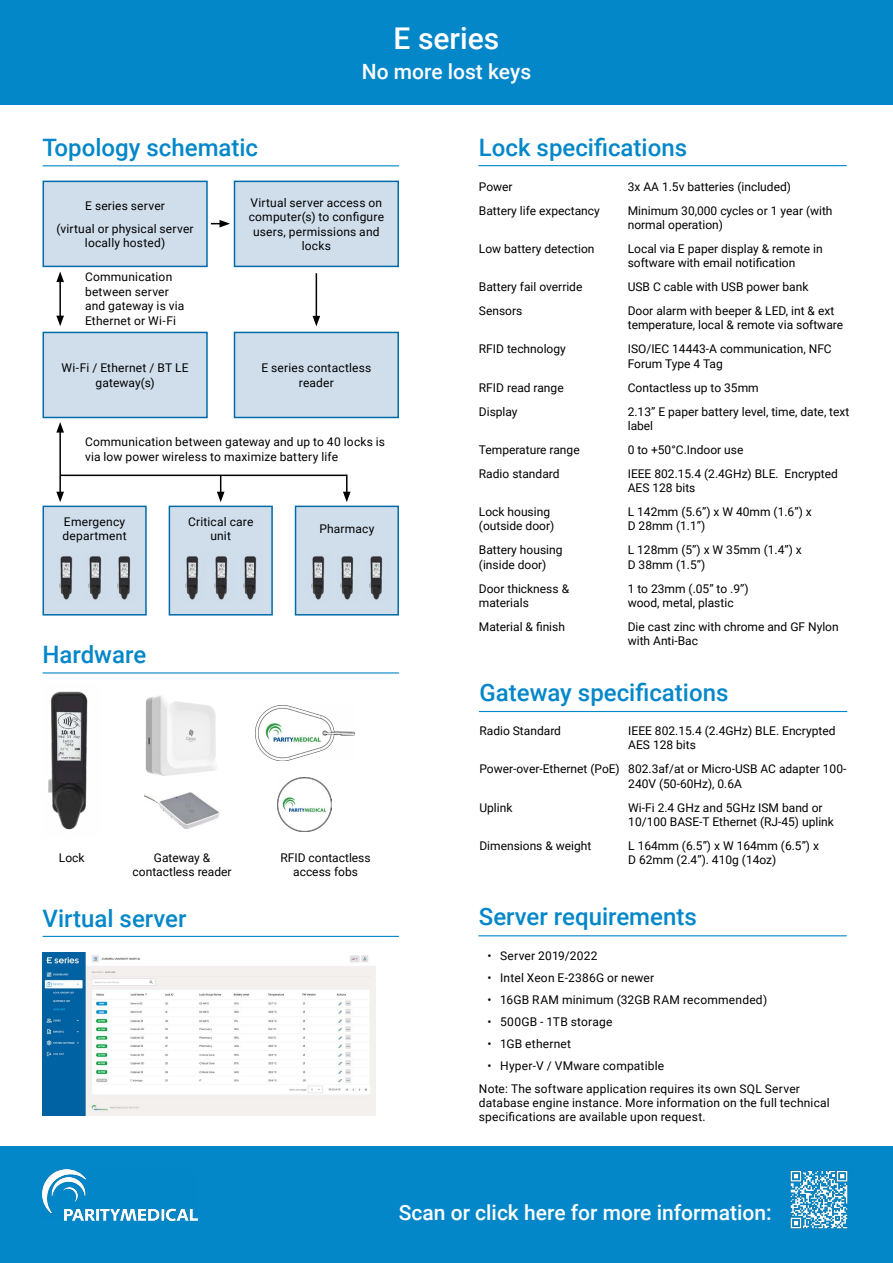
<style>
.page{position:relative;width:893px;height:1263px;background:#fff}
.page>*{position:absolute;margin:0;border:0;box-sizing:border-box;transform-origin:0 0}
.t1{font:500 30px "Roboto";color:#fff}
.t2{font:500 24px "Roboto";color:#0387c9}
.t3{font:500 21px "Roboto";color:#fff}
.t4{font:12px/14.4px "Roboto";color:#000}
.t5{font:12px/14.4px "Roboto";letter-spacing:.02em;color:#000;text-align:center}
.t6{font:12px "Roboto";letter-spacing:.025em;color:#000}
</style>
<div class="page">
<div style="left:0;top:1146px;width:893px;height:117px;background:#0387c9"></div>
<img style="left:43px;top:1169px;width:155px;height:51px">
<div style="left:0;top:0;width:893px;height:105px;background:#0387c9"></div>
<img style="left:790px;top:1170px;width:58px;height:59px">
<hr style="left:43px;top:165px;width:356px;height:1px;background:#0387c9">
<hr style="left:43px;top:672px;width:356px;height:1px;background:#0387c9">
<hr style="left:43px;top:936px;width:356px;height:1px;background:#0387c9">
<hr style="left:478px;top:165px;width:369px;height:1px;background:#0387c9">
<hr style="left:479px;top:711px;width:368px;height:1px;background:#0387c9">
<hr style="left:478px;top:935px;width:369px;height:1px;background:#0387c9">
<div style="left:43px;top:181px;width:164px;height:85px;background:#d0deec"></div>
<div style="left:43px;top:181px;width:165px;height:86px;border:2px solid #006ba8"></div>
<div style="left:234px;top:181px;width:164px;height:85px;background:#d0deec"></div>
<div style="left:234px;top:181px;width:165px;height:86px;border:2px solid #006ba8"></div>
<div style="left:234px;top:332px;width:164px;height:85px;background:#d0deec"></div>
<div style="left:234px;top:332px;width:165px;height:86px;border:2px solid #006ba8"></div>
<div style="left:43px;top:332px;width:164px;height:85px;background:#d0deec"></div>
<div style="left:43px;top:332px;width:165px;height:86px;border:2px solid #006ba8"></div>
<div style="left:43px;top:506px;width:103px;height:109px;background:#d0deec"></div>
<div style="left:43px;top:506px;width:104px;height:109px;border:2px solid #006ba8"></div>
<img style="left:59px;top:556px;width:14px;height:44px">
<img style="left:88px;top:556px;width:14px;height:44px">
<img style="left:117px;top:556px;width:14px;height:44px">
<div style="left:169px;top:506px;width:103px;height:109px;background:#d0deec"></div>
<div style="left:169px;top:506px;width:104px;height:109px;border:2px solid #006ba8"></div>
<img style="left:185px;top:556px;width:14px;height:44px">
<img style="left:214px;top:556px;width:14px;height:44px">
<img style="left:243px;top:556px;width:14px;height:44px">
<div style="left:296px;top:506px;width:102px;height:109px;background:#d0deec"></div>
<div style="left:295px;top:506px;width:104px;height:109px;border:2px solid #006ba8"></div>
<img style="left:311px;top:556px;width:14px;height:44px">
<img style="left:340px;top:556px;width:14px;height:44px">
<img style="left:369px;top:556px;width:14px;height:44px">
<svg style="left:211px;top:220px;width:19px;height:7px"></svg>
<hr style="left:316px;top:273px;width:1px;height:45px;background:#000">
<svg style="left:313px;top:316px;width:7px;height:10px"></svg>
<hr style="left:59px;top:280px;width:2px;height:38px;background:#000">
<svg style="left:56px;top:272px;width:8px;height:10px"></svg>
<svg style="left:56px;top:316px;width:8px;height:10px"></svg>
<hr style="left:59px;top:430px;width:2px;height:64px;background:#000">
<svg style="left:56px;top:422px;width:8px;height:11px"></svg>
<svg style="left:56px;top:492px;width:8px;height:10px"></svg>
<svg style="left:217px;top:476px;width:8px;height:26px"></svg>
<svg style="left:343px;top:475px;width:8px;height:27px"></svg>
<hr style="left:60px;top:475px;width:287px;height:1px;background:#000">
<img style="left:48px;top:691px;width:40px;height:139px">
<img style="left:145px;top:695px;width:71px;height:81px">
<img style="left:145px;top:792px;width:74px;height:37px">
<img style="left:255px;top:706px;width:99px;height:54px">
<img style="left:278px;top:777px;width:54px;height:54px">
<img style="left:43px;top:952px;width:333px;height:164px">
<h1 class="t1" style="left:394px;top:17px;width:107px">E series</h1>
<h3 class="t3" style="left:362px;top:56px;width:171px">No more lost keys</h3>
<h2 class="t2" style="left:43px;top:131px;width:217px">Topology schematic</h2>
<p class="t4" style="left:57px;top:194px;width:139px;line-height:23px;text-align:center">E series server<br>(virtual or physical server</p>
<p class="t4" style="left:85px;top:235px;width:82px">locally hosted)</p>
<p class="t4" style="left:85px;top:270px;width:101px">Communication between server and gateway is via<br>Ethernet or Wi-Fi</p>
<p class="t4" style="left:62px;top:360px;width:129px;text-align:center">Wi-Fi / Ethernet / BT LE gateway(s)</p>
<p class="t5" style="left:249px;top:195px;width:137px">Virtual server access on computer(s) to configure users, permissions and locks</p>
<p class="t4" style="left:261px;top:360px;width:111px;text-align:center">E series contactless reader</p>
<p class="t4" style="left:85px;top:434px;width:302px">Communication between gateway and up to 40 locks is via low power wireless to maximize battery life</p>
<p class="t5" style="left:63px;top:514px;width:66px;text-align:left">Emergency department</p>
<p class="t4" style="left:188px;top:514px;width:67px;text-align:center">Critical care unit</p>
<p class="t4" style="left:319px;top:521px;width:57px">Pharmacy</p>
<h2 class="t2" style="left:43px;top:638px;width:105px">Hardware</h2>
<p class="t4" style="left:59px;top:850px;width:27px">Lock</p>
<p class="t4" style="left:133px;top:850px;width:101px;text-align:center">Gateway &amp; contactless reader</p>
<p class="t4" style="left:280px;top:850px;width:92px;text-align:center">RFID contactless access fobs</p>
<h2 class="t2" style="left:43px;top:901px;width:146px">Virtual server</h2>
<h2 class="t2" style="left:479px;top:131px;width:210px">Lock specifications</h2>
<p class="t4" style="left:479px;top:179px;width:35px">Power</p>
<p class="t4" style="left:628px;top:179px;width:165px">3x AA 1.5v batteries (included)</p>
<p class="t4" style="left:479px;top:203px;width:122px">Battery life expectancy</p>
<p class="t4" style="left:628px;top:203px;width:206px">Minimum 30,000 cycles or 1 year (with normal operation)</p>
<p class="t4" style="left:479px;top:241px;width:117px">Low battery detection</p>
<p class="t4" style="left:628px;top:241px;width:196px">Local via E paper display &amp; remote in software with email notification</p>
<p class="t4" style="left:479px;top:279px;width:105px">Battery fail override</p>
<p class="t4" style="left:628px;top:279px;width:182px">USB C cable with USB power bank</p>
<p class="t4" style="left:479px;top:303px;width:45px">Sensors</p>
<p class="t4" style="left:628px;top:303px;width:217px">Door alarm with beeper &amp; LED, int &amp; ext temperature, local &amp; remote via software</p>
<p class="t4" style="left:479px;top:341px;width:88px">RFID technology</p>
<p class="t4" style="left:628px;top:341px;width:206px">ISO/IEC 14443-A communication, NFC<br>Forum Type 4 Tag</p>
<p class="t4" style="left:479px;top:380px;width:86px">RFID read range</p>
<p class="t4" style="left:628px;top:380px;width:132px">Contactless up to 35mm</p>
<p class="t4" style="left:479px;top:404px;width:40px">Display</p>
<p class="t4" style="left:628px;top:404px;width:223px">2.13” E paper battery level, time, date, text label</p>
<p class="t4" style="left:479px;top:442px;width:102px">Temperature range</p>
<p class="t4" style="left:628px;top:442px;width:117px">0 to +50°C.Indoor use</p>
<p class="t4" style="left:479px;top:466px;width:82px">Radio standard</p>
<p class="t4" style="left:628px;top:466px;width:212px">IEEE 802.15.4 (2.4GHz) BLE. Encrypted<br>AES 128 bits</p>
<p class="t4" style="left:479px;top:504px;width:77px">Lock housing (outside door)</p>
<p class="t4" style="left:628px;top:504px;width:186px">L 142mm (5.6”) x W 40mm (1.6”) x<br>D 28mm (1.1”)</p>
<p class="t4" style="left:479px;top:542px;width:85px">Battery housing (inside door)</p>
<p class="t4" style="left:628px;top:542px;width:176px">L 128mm (5”) x W 35mm (1.4”) x<br>D 38mm (1.5”)</p>
<p class="t4" style="left:479px;top:581px;width:92px">Door thickness &amp; materials</p>
<p class="t4" style="left:628px;top:581px;width:122px">1 to 23mm (.05” to .9”) wood, metal, plastic</p>
<p class="t4" style="left:479px;top:619px;width:88px">Material &amp; finish</p>
<p class="t4" style="left:628px;top:619px;width:212px">Die cast zinc with chrome and GF Nylon with Anti-Bac</p>
<h2 class="t2" style="left:479px;top:675px;width:250px">Gateway specifications</h2>
<p class="t4" style="left:479px;top:723px;width:83px">Radio Standard</p>
<p class="t4" style="left:628px;top:723px;width:209px">IEEE 802.15.4 (2.4GHz) BLE. Encrypted<br>AES 128 bits</p>
<p class="t4" style="left:628px;top:761px;width:220px;text-indent:-149px">Power-over-Ethernet (PoE) 802.3af/at or Micro-USB AC adapter 100-<br>240V (50-60Hz), 0.6A</p>
<p class="t4" style="left:479px;top:800px;width:35px">Uplink</p>
<p class="t4" style="left:628px;top:800px;width:207px">Wi-Fi 2.4 GHz and 5GHz ISM band or<br>10/100 BASE-T Ethernet (RJ-45) uplink</p>
<p class="t4" style="left:479px;top:838px;width:114px">Dimensions &amp; weight</p>
<p class="t4" style="left:628px;top:838px;width:192px">L 164mm (6.5”) x W 164mm (6.5”) x<br>D 62mm (2.4”). 410g (14oz)</p>
<h2 class="t2" style="left:479px;top:899px;width:219px">Server requirements</h2>
<p class="t6" style="left:487px;top:947px;width:112px">• Server 2019/2022</p>
<p class="t4" style="left:487px;top:970px;width:168px">• Intel Xeon E-2386G or newer</p>
<p class="t5" style="left:487px;top:992px;width:281px">• 16GB RAM minimum (32GB RAM recommended)</p>
<p class="t5" style="left:487px;top:1014px;width:127px">• 500GB - 1TB storage</p>
<p class="t5" style="left:487px;top:1036px;width:85px">• 1GB ethernet</p>
<p class="t4" style="left:479px;top:1053px;width:323px;line-height:23px;text-indent:9px">• Hyper-V / VMware compatible<br>Note: The software application requires its own SQL Server</p>
<p class="t4" style="left:479px;top:1095px;width:352px">database engine instance. More information on the full technical specifications are available upon request.</p>
<h3 class="t3" style="left:399px;top:1198px;width:374px">Scan or click here for more information:</h3>
</div>
